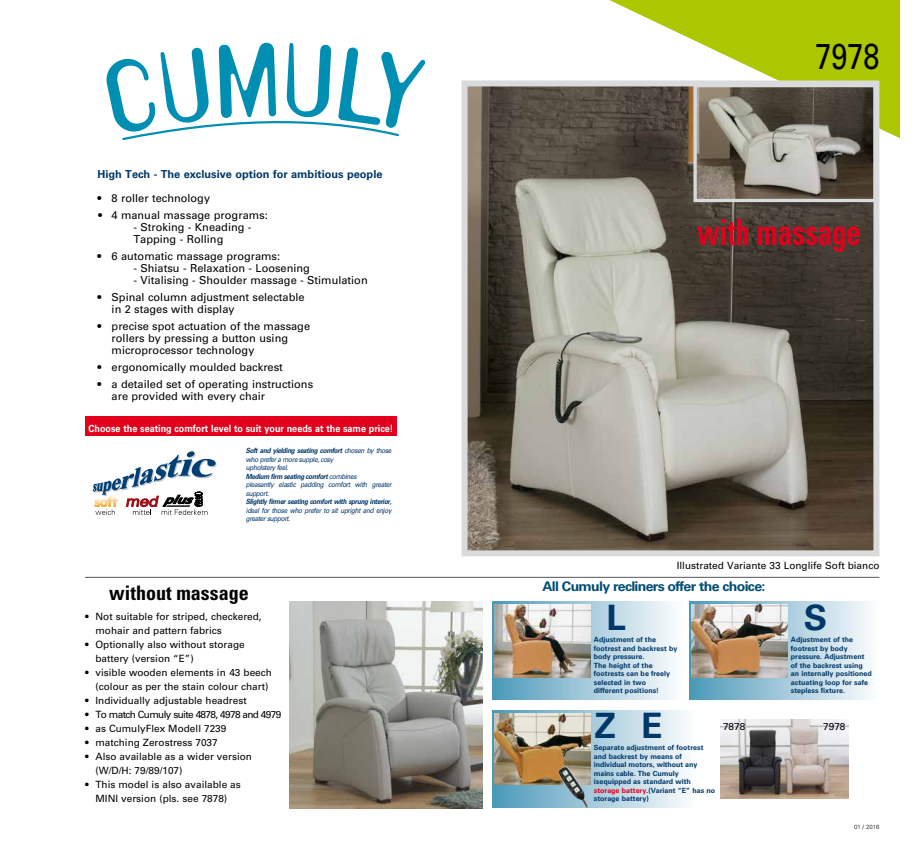
<style>
.page{position:relative;width:922px;height:851px;background:#fff}
.page>*{position:absolute;margin:0;border:0;box-sizing:border-box;transform-origin:0 0}
.t1{font:700 condensed 36px "Univers";color:#e2001c;scale:.8 1}
.t2{font:36px "Univers";color:#000;scale:.8 1}
.t3{font:700 35px "Univers";color:#00386a}
.t4{font:700 condensed 20px "Univers";color:#000}
.t5{font:700 13.3px "Univers";letter-spacing:-.05em;color:#004d73;scale:1.06 1}
.t6{font:11px/12px "Univers";color:#000}
.t7{font:700 11px "Univers";color:#00386a}
.t8{font:11px "Univers S";color:#000}
.t9{font:10px/14px "Univers";color:#000}
.t10{font:700 10px "Univers";color:#fff;scale:.9 1}
.t11{font:10px "Univers";letter-spacing:-.06em;color:#000}
.t12{font:700 7.1px/8.6px "Univers";color:#00386a}
.t13{font:italic 7.1px/8.6px "Univers";letter-spacing:-.05em;color:#00386a;scale:.9 1}
.t14{font:italic 700 7.1px "Univers";letter-spacing:-.05em;color:#00386a;scale:.9 1}
.t15{font:300 6px "Univers";color:#000}
.s1{font-weight:700}
.s2{color:#e2001c}
</style>
<div class="page">
<svg style="left:609px;top:0;width:290px;height:138px;fill:#acc600"></svg>
<img style="left:468px;top:87px;width:404px;height:462px">
<div style="left:461px;top:80px;width:418px;height:476px;border:6px solid #d9dadb"></div>
<img style="left:697px;top:88px;width:175px;height:110px">
<div style="left:693px;top:84px;width:183px;height:118px;border:3px solid #d9dadb"></div>
<hr style="left:85px;top:576px;width:794px;height:1px;background:#58585a">
<img style="left:289px;top:601px;width:193px;height:207px">
<svg style="left:106px;top:43px;width:319px;height:97px"></svg>
<img style="left:92px;top:451px;width:125px;height:44px">
<svg style="left:94px;top:496px;width:23px;height:19px"></svg>
<svg style="left:126px;top:491px;width:81px;height:24px"></svg>
<div style="left:85px;top:416px;width:311px;height:19px;background:#e2001c"></div>
<svg style="left:492px;top:601px;width:180px;height:98px;background:#b9d5e2"></svg>
<img style="left:494px;top:604px;width:96px;height:73px">
<svg style="left:689px;top:601px;width:181px;height:98px;background:#bad6e3"></svg>
<img style="left:691px;top:604px;width:96px;height:73px">
<div style="left:492px;top:710px;width:204px;height:97px;background:linear-gradient(to right,#5196b1,#fcfdff)"></div>
<img style="left:494px;top:713px;width:96px;height:71px">
<img style="left:558px;top:766px;width:29px;height:42px">
<img style="left:720px;top:719px;width:128px;height:79px">
<h3 class="t7" style="left:97px;top:168px;width:286px">High Tech - The exclusive option for ambitious people</h3>
<h3 class="t6" style="left:97px;top:192px;width:114px"><span class="s1">•</span> 8 roller technology</h3>
<h3 class="t8" style="left:97px;top:208px;width:172px">• 4 manual massage programs:</h3>
<h3 class="t6" style="left:133px;top:221px;width:119px">- Stroking - Kneading -<br>Tapping - Rolling</h3>
<h3 class="t6" style="left:97px;top:250px;width:184px"><span class="s1">•</span> 6 automatic massage programs:</h3>
<h3 class="t6" style="left:133px;top:262px;width:178px">- Shiatsu - Relaxation - Loosening</h3>
<h3 class="t6" style="left:133px;top:274px;width:236px">- Vitalising - Shoulder massage - Stimulation</h3>
<h3 class="t6" style="left:112px;top:291px;width:194px;text-indent:-14px"><span class="s1">•</span> Spinal column adjustment selectable in 2 stages with display</h3>
<h3 class="t6" style="left:112px;top:320px;width:200px;text-indent:-14px">• precise spot actuation of the massage rollers by pressing a button using microprocessor technology</h3>
<h3 class="t6" style="left:97px;top:361px;width:187px">• ergonomically moulded backrest</h3>
<h3 class="t6" style="left:112px;top:378px;width:203px;text-indent:-14px">• a detailed set of operating instructions are provided with every chair</h3>
<h3 class="t10" style="left:89px;top:422px;width:340px">Choose the seating comfort level to suit your needs at the same price!</h3>
<p class="t13" style="left:246px;top:446px;width:163px"><span class="s1">Soft and yielding seating comfort</span> chosen by those who prefer a more supple, cosy<br>upholstery feel.<br><span class="s1">Medium firm seating comfort</span> combines<br>pleasantly elastic padding comfort with greater support.</p>
<p class="t14" style="left:246px;top:497px;width:163px">Slightly firmer seating comfort with sprung interior,</p>
<p class="t13" style="left:246px;top:506px;width:163px">ideal for those who prefer to sit upright and enjoy greater support.</p>
<h3 class="t4" style="left:109px;top:581px;width:141px">without massage</h3>
<h3 class="t9" style="left:95px;top:609px;width:168px;text-indent:-10px">• Not suitable for striped, checkered, mohair and pattern fabrics</h3>
<h3 class="t9" style="left:95px;top:637px;width:151px;text-indent:-10px">• Optionally also without storage battery (version “E”)</h3>
<h3 class="t9" style="left:95px;top:665px;width:178px;text-indent:-10px">• visible wooden elements in 43 beech (colour as per the stain colour chart)</h3>
<h3 class="t9" style="left:85px;top:693px;width:163px">• Individually adjustable headrest</h3>
<h3 class="t11" style="left:85px;top:708px;width:197px">• To match Cumuly suite 4878, 4978 and 4979</h3>
<h3 class="t9" style="left:85px;top:721px;width:143px">• as CumulyFlex Modell 7239</h3>
<h3 class="t9" style="left:85px;top:735px;width:134px">• matching Zerostress 7037</h3>
<h3 class="t9" style="left:95px;top:749px;width:158px;text-indent:-10px">• Also available as a wider version (W/D/H: 79/89/107)</h3>
<h3 class="t9" style="left:85px;top:777px;width:157px;text-align:center">• This model is also available as<br>MINI version (pls. see 7878)</h3>
<h1 class="t2" style="left:815px;top:34px;width:82px">7978</h1>
<h1 class="t1" style="left:697px;top:209px;width:206px">with massage</h1>
<h3 class="t9" style="left:676px;top:558px;width:204px">Illustrated Variante 33 Longlife Soft bianco</h3>
<h3 class="t5" style="left:542px;top:578px;width:212px">All Cumuly recliners offer the choice:</h3>
<h2 class="t3" style="left:606px;top:597px;width:21px">L</h2>
<p class="t12" style="left:593px;top:635px;width:85px">Adjustment of the footrest and backrest by body pressure.<br>The height of the footrests can be freely selected in two<br>different positions!</p>
<h2 class="t3" style="left:803px;top:597px;width:25px">S</h2>
<p class="t12" style="left:790px;top:635px;width:82px">Adjustment of the footrest by body pressure. Adjustment of the backrest using an internally positioned actuating loop for safe stepless fixture.</p>
<h2 class="t3" style="left:594px;top:705px;width:70px">Z E</h2>
<h3 class="t9" style="left:723px;top:719px;width:24px">7878</h3>
<h3 class="t9" style="left:823px;top:719px;width:24px">7978</h3>
<p class="t12" style="left:593px;top:743px;width:123px">Separate adjustment of footrest and backrest by means of individual motors, without any mains cable. The Cumuly isequipped as standard with <span class="s2">storage battery</span>.(Variant “E” has no storage battery)</p>
<p class="t15" style="left:854px;top:823px;width:27px">01 / 2016</p>
</div>
